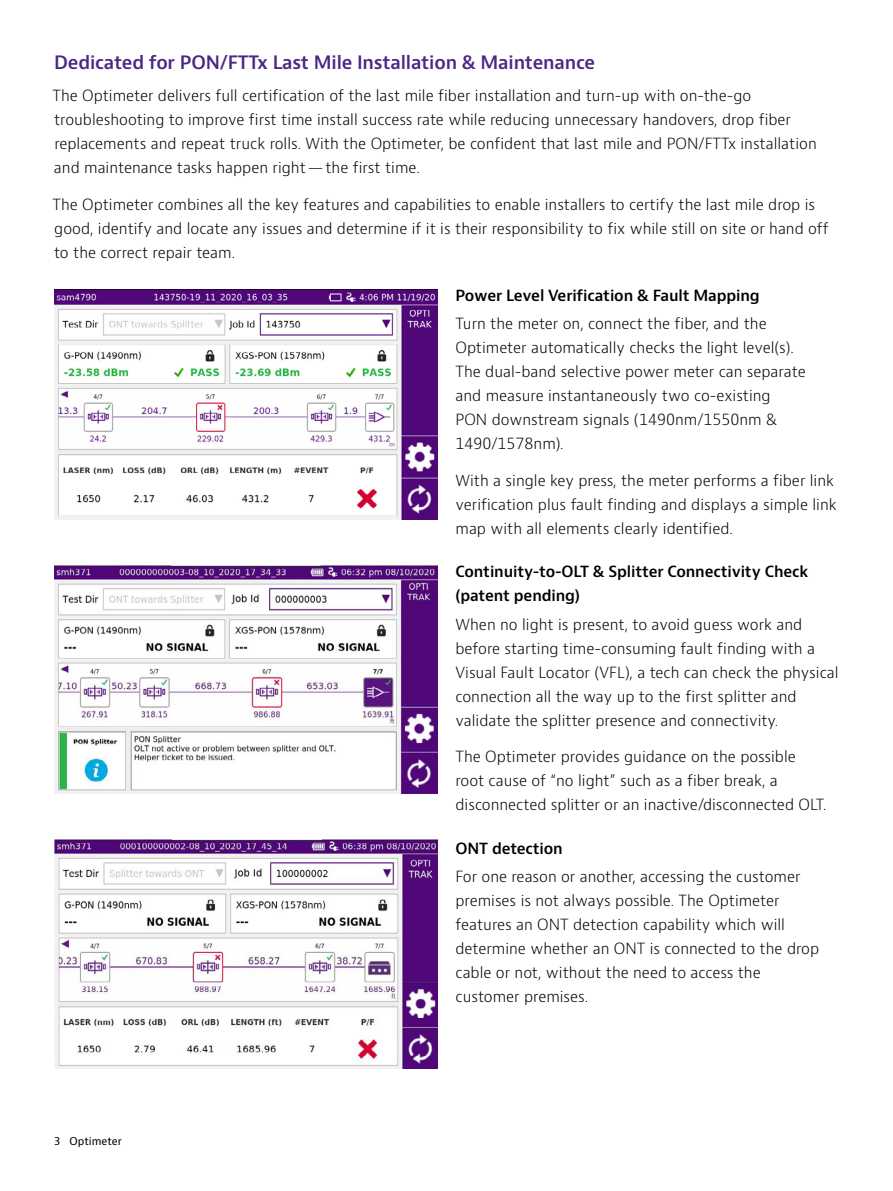
<style>
.page{position:relative;width:893px;height:1191px;background:#fff}
.page>*{position:absolute;margin:0;border:0;box-sizing:border-box;transform-origin:0 0}
.t1{font:600 18px "Bernino Sans";letter-spacing:-.01em;color:#4b2885}
.t2{font:300 15px/24px "Bernino Sans";color:#000}
.t3{font:600 15px/24px "Bernino Sans";letter-spacing:-.01em;color:#000}
.t4{font:10.5px "Bernino Sans";color:#000}
</style>
<div class="page">
<img style="left:54px;top:839px;width:383px;height:229px">
<img style="left:54px;top:289px;width:383px;height:230px">
<img style="left:54px;top:565px;width:383px;height:228px">
<p class="t1" style="left:54px;top:50px;width:543px">Dedicated for PON/FTTx Last Mile Installation &amp; Maintenance</p>
<p class="t2" style="left:53px;top:84px;width:766px">The Optimeter delivers full certification of the last mile fiber installation and turn-up with on-the-go troubleshooting to improve first time install success rate while reducing unnecessary handovers, drop fiber replacements and repeat truck rolls. With the Optimeter, be confident that last mile and PON/FTTx installation and maintenance tasks happen right—the first time.</p>
<p class="t2" style="left:53px;top:193px;width:778px">The Optimeter combines all the key features and capabilities to enable installers to certify the last mile drop is good, identify and locate any issues and determine if it is their responsibility to fix while still on site or hand off to the correct repair team.</p>
<p class="t3" style="left:455px;top:284px;width:306px">Power Level Verification &amp; Fault Mapping</p>
<p class="t2" style="left:455px;top:312px;width:352px">Turn the meter on, connect the fiber, and the Optimeter automatically checks the light level(s).<br>The dual-band selective power meter can separate and measure instantaneously two co-existing PON downstream signals (1490nm/1550nm &amp; 1490/1578nm).</p>
<p class="t2" style="left:455px;top:469px;width:383px">With a single key press, the meter performs a fiber link verification plus fault finding and displays a simple link map with all elements clearly identified.</p>
<p class="t3" style="left:455px;top:560px;width:354px">Continuity-to-OLT &amp; Splitter Connectivity Check (patent pending)</p>
<p class="t2" style="left:455px;top:612px;width:385px">When no light is present, to avoid guess work and before starting time-consuming fault finding with a Visual Fault Locator (VFL), a tech can check the physical connection all the way up to the first splitter and validate the splitter presence and connectivity.</p>
<p class="t2" style="left:455px;top:745px;width:373px">The Optimeter provides guidance on the possible root cause of “no light” such as a fiber break, a disconnected splitter or an inactive/disconnected OLT.</p>
<p class="t3" style="left:455px;top:836px;width:109px">ONT detection</p>
<p class="t2" style="left:455px;top:864px;width:365px">For one reason or another, accessing the customer premises is not always possible. The Optimeter features an ONT detection capability which will determine whether an ONT is connected to the drop cable or not, without the need to access the customer premises.</p>
<p class="t4" style="left:54px;top:1134px;width:69px">3 Optimeter</p>
</div>
